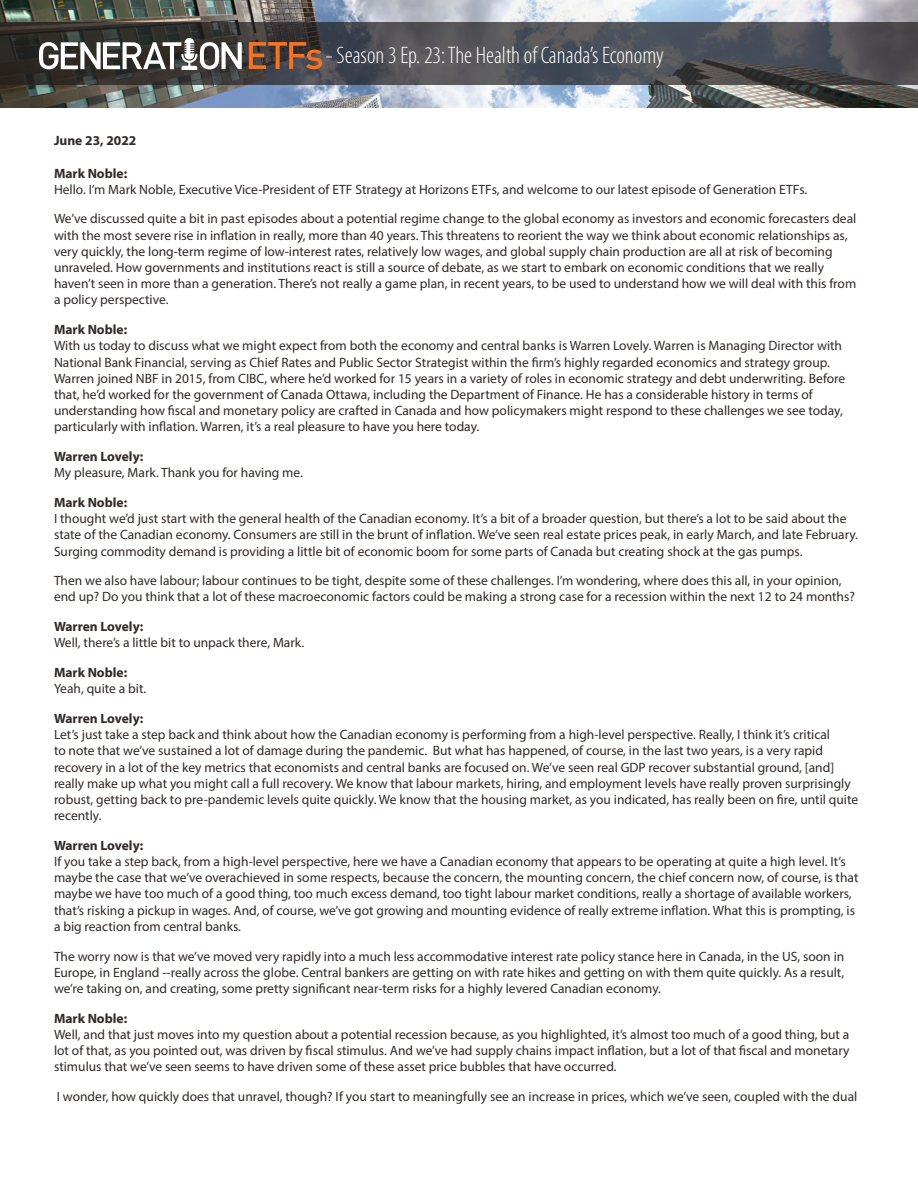
<style>
.page{position:relative;width:918px;height:1188px;background:#fff}
.page>*{position:absolute;margin:0;border:0;box-sizing:border-box;transform-origin:0 0}
.t1{font:300 condensed 24px "Myriad Pro";color:#fff}
.t2{font:13.5px/16.2px "Myriad Pro";color:#302a28}
.t3{font:700 13.5px "Myriad Pro";color:#302a28}
</style>
<div class="page">
<img style="left:0;top:0;width:918px;height:108px">
<svg style="left:0;top:23px;width:918px;height:62px;background:#47484d"></svg>
<svg style="left:249px;top:42px;width:73px;height:27px;background:#845134"></svg>
<svg style="left:39px;top:38px;width:203px;height:32px"></svg>
<h1 class="t1" style="left:326px;top:41px;width:339px">- Season 3 Ep. 23: The Health of Canada’s Economy</h1>
<p class="t3" style="left:54px;top:132px;width:84px">June 23, 2022</p>
<p class="t3" style="left:54px;top:164px;width:75px">Mark Noble:</p>
<p class="t2" style="left:54px;top:181px;width:755px">Hello. I’m Mark Noble, Executive Vice-President of ETF Strategy at Horizons ETFs, and welcome to our latest episode of Generation ETFs.</p>
<p class="t2" style="left:54px;top:211px;width:804px">We’ve discussed quite a bit in past episodes about a potential regime change to the global economy as investors and economic forecasters deal with the most severe rise in inflation in really, more than 40 years. This threatens to reorient the way we think about economic relationships as, very quickly, the long-term regime of low-interest rates, relatively low wages, and global supply chain production are all at risk of becoming unraveled. How governments and institutions react is still a source of debate, as we start to embark on economic conditions that we really haven’t seen in more than a generation. There’s not really a game plan, in recent years, to be used to understand how we will deal with this from a policy perspective.</p>
<p class="t3" style="left:54px;top:321px;width:75px">Mark Noble:</p>
<p class="t2" style="left:54px;top:337px;width:793px">With us today to discuss what we might expect from both the economy and central banks is Warren Lovely. Warren is Managing Director with National Bank Financial, serving as Chief Rates and Public Sector Strategist within the firm’s highly regarded economics and strategy group.<br>Warren joined NBF in 2015, from CIBC, where he’d worked for 15 years in a variety of roles in economic strategy and debt underwriting. Before that, he’d worked for the government of Canada Ottawa, including the Department of Finance. He has a considerable history in terms of understanding how fiscal and monetary policy are crafted in Canada and how policymakers might respond to these challenges we see today, particularly with inflation. Warren, it’s a real pleasure to have you here today.</p>
<p class="t3" style="left:54px;top:448px;width:91px">Warren Lovely:</p>
<p class="t2" style="left:54px;top:464px;width:250px">My pleasure, Mark. Thank you for having me.</p>
<p class="t3" style="left:54px;top:494px;width:75px">Mark Noble:</p>
<p class="t2" style="left:54px;top:510px;width:806px">I thought we’d just start with the general health of the Canadian economy. It’s a bit of a broader question, but there’s a lot to be said about the state of the Canadian economy. Consumers are still in the brunt of inflation. We’ve seen real estate prices peak, in early March, and late February.<br>Surging commodity demand is providing a little bit of economic boom for some parts of Canada but creating shock at the gas pumps.</p>
<p class="t2" style="left:54px;top:572px;width:802px">Then we also have labour; labour continues to be tight, despite some of these challenges. I’m wondering, where does this all, in your opinion, end up? Do you think that a lot of these macroeconomic factors could be making a strong case for a recession within the next 12 to 24 months?</p>
<p class="t3" style="left:54px;top:618px;width:91px">Warren Lovely:</p>
<p class="t2" style="left:54px;top:634px;width:252px">Well, there’s a little bit to unpack there, Mark.</p>
<p class="t3" style="left:54px;top:664px;width:75px">Mark Noble:</p>
<p class="t2" style="left:54px;top:680px;width:94px">Yeah, quite a bit.</p>
<p class="t3" style="left:54px;top:710px;width:91px">Warren Lovely:</p>
<p class="t2" style="left:54px;top:726px;width:806px">Let’s just take a step back and think about how the Canadian economy is performing from a high-level perspective. Really, I think it’s critical<br>to note that we’ve sustained a lot of damage during the pandemic. But what has happened, of course, in the last two years, is a very rapid recovery in a lot of the key metrics that economists and central banks are focused on. We’ve seen real GDP recover substantial ground, [and] really make up what you might call a full recovery. We know that labour markets, hiring, and employment levels have really proven surprisingly robust, getting back to pre-pandemic levels quite quickly. We know that the housing market, as you indicated, has really been on fire, until quite recently.</p>
<p class="t3" style="left:54px;top:836px;width:91px">Warren Lovely:</p>
<p class="t2" style="left:54px;top:853px;width:806px">If you take a step back, from a high-level perspective, here we have a Canadian economy that appears to be operating at quite a high level. It’s maybe the case that we’ve overachieved in some respects, because the concern, the mounting concern, the chief concern now, of course, is that maybe we have too much of a good thing, too much excess demand, too tight labour market conditions, really a shortage of available workers, that’s risking a pickup in wages. And, of course, we’ve got growing and mounting evidence of really extreme inflation. What this is prompting, is a big reaction from central banks.</p>
<p class="t2" style="left:54px;top:948px;width:792px;text-align:justify">The worry now is that we’ve moved very rapidly into a much less accommodative interest rate policy stance here in Canada, in the US, soon in Europe, in England --really across the globe. Central bankers are getting on with rate hikes and getting on with them quite quickly. As a result, we’re taking on, and creating, some pretty significant near-term risks for a highly levered Canadian economy.</p>
<p class="t3" style="left:54px;top:1009px;width:75px">Mark Noble:</p>
<p class="t2" style="left:54px;top:1026px;width:797px;text-align:justify">Well, and that just moves into my question about a potential recession because, as you highlighted, it’s almost too much of a good thing, but a lot of that, as you pointed out, was driven by fiscal stimulus. And we’ve had supply chains impact inflation, but a lot of that fiscal and monetary stimulus that we’ve seen seems to have driven some of these asset price bubbles that have occurred.</p>
<p class="t2" style="left:57px;top:1088px;width:802px">I wonder, how quickly does that unravel, though? If you start to meaningfully see an increase in prices, which we’ve seen, coupled with the dual</p>
</div>
